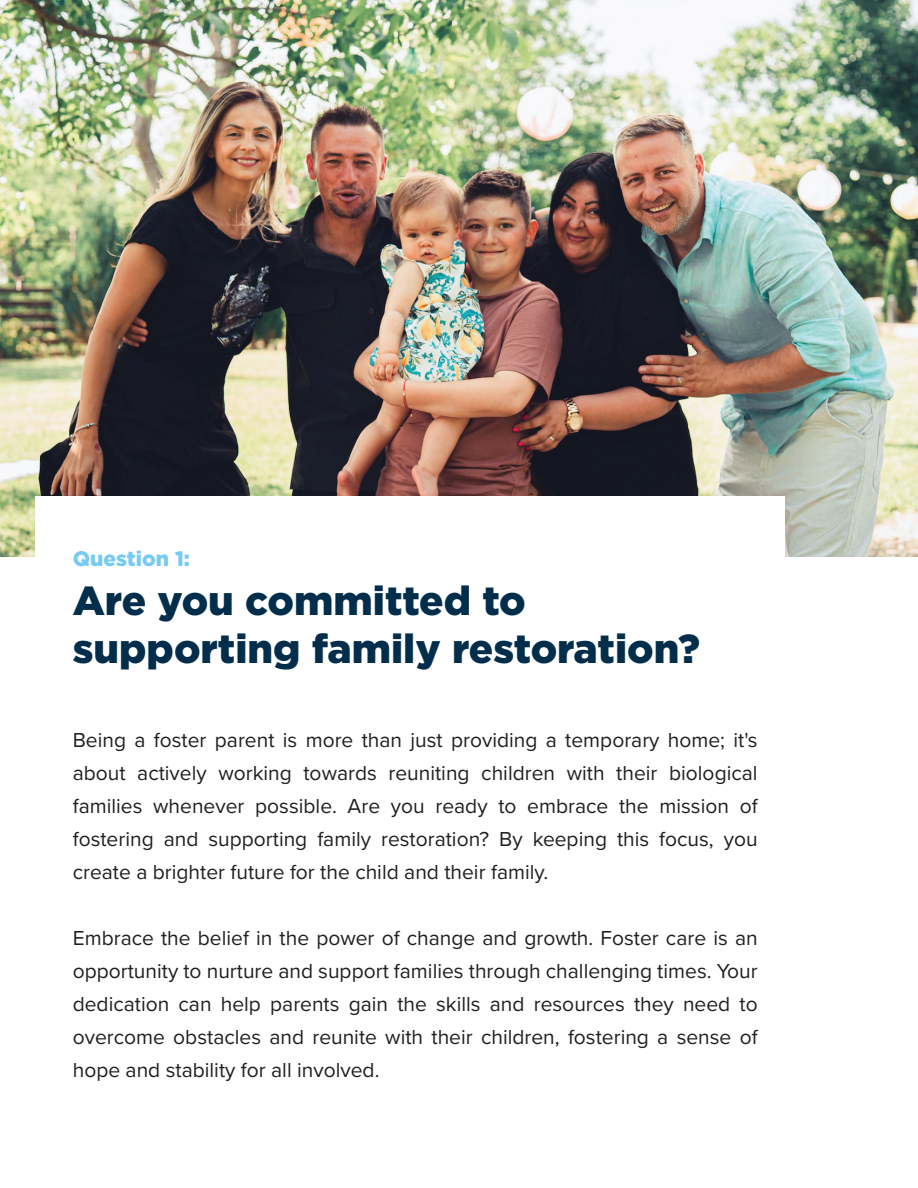
<style>
.page{position:relative;width:918px;height:1188px;background:#fff}
.page>*{position:absolute;margin:0;border:0;box-sizing:border-box;transform-origin:0 0}
.t1{font:900 40.5px/48.6px "Gotham";color:#032e4b}
.t2{font:21px/33px "Proxima Nova";color:#231f20;text-align:justify}
.t3{font:900 21px "Gotham";color:#77cbf2}
</style>
<div class="page">
<img style="left:0;top:1px;width:918px;height:556px">
<div style="left:36px;top:496px;width:749px;height:212px;background:#fff"></div>
<p class="t3" style="left:73px;top:547px;width:119px">Question 1:</p>
<h1 class="t1" style="left:73px;top:575px;width:629px">Are you committed to supporting family restoration?</h1>
<p class="t2" style="left:73px;top:722px;width:686px">Being a foster parent is more than just providing a temporary home; it's about actively working towards reuniting children with their biological families whenever possible. Are you ready to embrace the mission of fostering and supporting family restoration? By keeping this focus, you create a brighter future for the child and their family.</p>
<p class="t2" style="left:73px;top:920px;width:687px">Embrace the belief in the power of change and growth. Foster care is an opportunity to nurture and support families through challenging times. Your dedication can help parents gain the skills and resources they need to overcome obstacles and reunite with their children, fostering a sense of hope and stability for all involved.</p>
</div>
